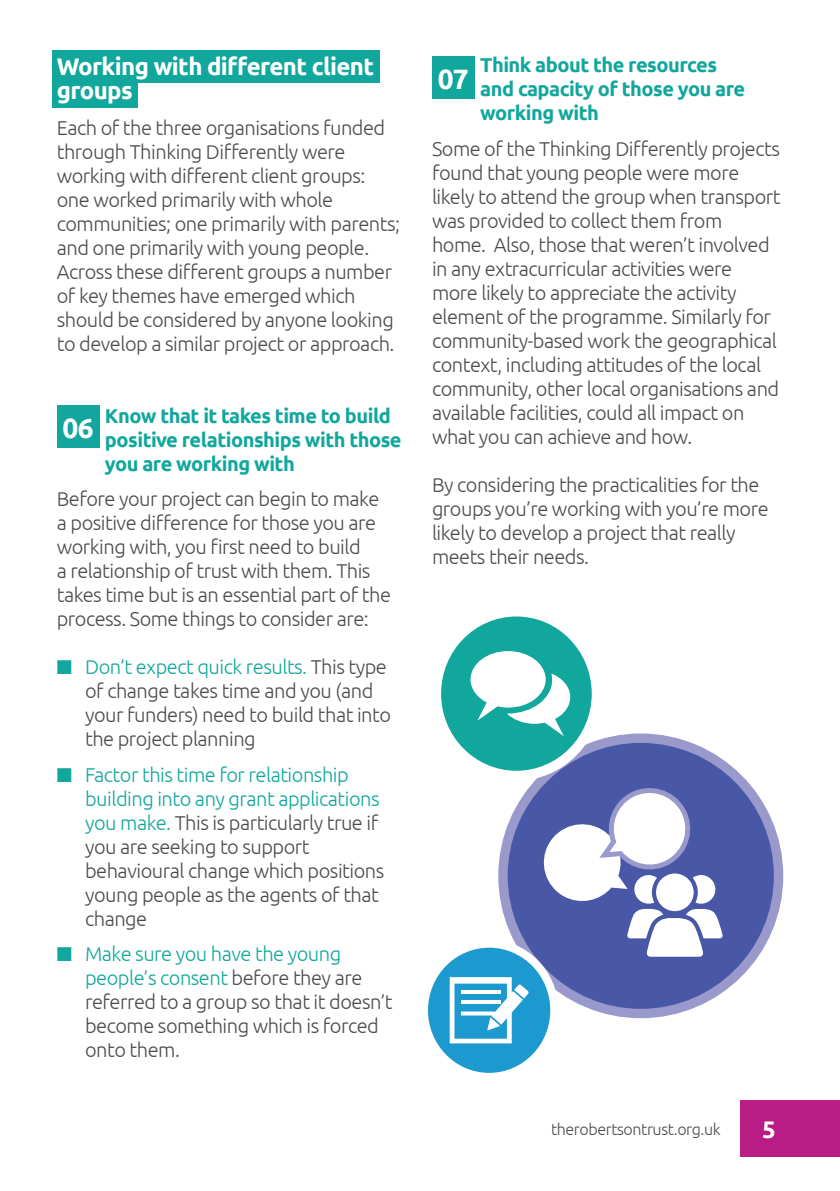
<style>
.page{position:relative;width:840px;height:1191px;background:#fff}
.page>*{position:absolute;margin:0;border:0;box-sizing:border-box;transform-origin:0 0}
.t1{font:700 28px "Ubuntu";color:#fff}
.t2{font:700 24px/24px "Ubuntu";letter-spacing:-.025em;color:#fff}
.t3{font:300 20px/24px "Ubuntu";letter-spacing:-.025em;color:#4d4b50}
.t4{font:700 20px/24px "Ubuntu";letter-spacing:-.025em;color:#12a79d}
.t5{font:300 16px "Ubuntu";letter-spacing:-.025em;color:#4d4b50}
.s1{color:#12a79d}
</style>
<div class="page">
<div style="left:52px;top:51px;width:328px;height:32px;background:#12a79d"></div>
<div style="left:52px;top:76px;width:86px;height:32px;background:#12a79d"></div>
<div style="left:740px;top:1100px;width:99px;height:57px;background:#b91c84"></div>
<div style="left:57px;top:405px;width:42px;height:43px;background:#12a79d"></div>
<div style="left:432px;top:57px;width:42px;height:42px;background:#12a79d"></div>
<div style="left:502px;top:738px;width:276px;height:275px;background:#4958a6;border-radius:50%"></div>
<div style="left:498px;top:733px;width:284px;height:285px;border:9px solid #9999cb;border-radius:50%"></div>
<svg style="left:538px;top:785px;width:184px;height:171px"></svg>
<svg style="left:424px;top:943px;width:130px;height:133px;background:#39a6d5"></svg>
<div style="left:420px;top:939px;width:138px;height:141px;border:8px solid #fff;border-radius:50%"></div>
<svg style="left:449px;top:977px;width:79px;height:66px"></svg>
<div style="left:436px;top:611px;width:160px;height:164px;background:#12a79d;border-radius:50%"></div>
<div style="left:431px;top:606px;width:170px;height:174px;border:10px solid #fff;border-radius:50%"></div>
<svg style="left:470px;top:651px;width:100px;height:85px"></svg>
<p class="t2" style="left:57px;top:54px;width:318px">Working with different client groups</p>
<p class="t3" style="left:57px;top:115px;width:344px">Each of the three organisations funded through Thinking Differently were working with different client groups: one worked primarily with whole communities; one primarily with parents; and one primarily with young people.<br>Across these different groups a number of key themes have emerged which should be considered by anyone looking to develop a similar project or approach.</p>
<p class="t4" style="left:105px;top:403px;width:298px">Know that it takes time to build positive relationships with those you are working with</p>
<p class="t3" style="left:57px;top:486px;width:335px">Before your project can begin to make a positive difference for those you are working with, you first need to build<br>a relationship of trust with them. This takes time but is an essential part of the process. Some things to consider are:</p>
<p class="t3" style="left:85px;top:654px;width:307px;text-indent:-28px"><span class="s1">■ Don’t expect quick results.</span> This type of change takes time and you (and your funders) need to build that into the project planning</p>
<p class="t3" style="left:85px;top:762px;width:300px;text-indent:-28px"><span class="s1">■ Factor this time for relationship building into any grant applications you make.</span> This is particularly true if you are seeking to support behavioural change which positions young people as the agents of that change</p>
<p class="t3" style="left:85px;top:941px;width:309px;text-indent:-28px"><span class="s1">■ Make sure you have the young people’s consent</span> before they are referred to a group so that it doesn’t become something which is forced onto them.</p>
<p class="t1" style="left:62px;top:411px;width:33px">06</p>
<p class="t4" style="left:480px;top:53px;width:266px">Think about the resources and capacity of those you are working with</p>
<p class="t3" style="left:432px;top:136px;width:350px">Some of the Thinking Differently projects found that young people were more likely to attend the group when transport was provided to collect them from home. Also, those that weren’t involved in any extracurricular activities were more likely to appreciate the activity element of the programme. Similarly for community-based work the geographical context, including attitudes of the local community, other local organisations and available facilities, could all impact on what you can achieve and how.</p>
<p class="t3" style="left:432px;top:472px;width:338px">By considering the practicalities for the groups you’re working with you’re more likely to develop a project that really meets their needs.</p>
<p class="t1" style="left:437px;top:62px;width:33px">07</p>
<p class="t5" style="left:550px;top:1119px;width:171px">therobertsontrust.org.uk</p>
<p class="t2" style="left:761px;top:1117px;width:15px">5</p>
</div>
